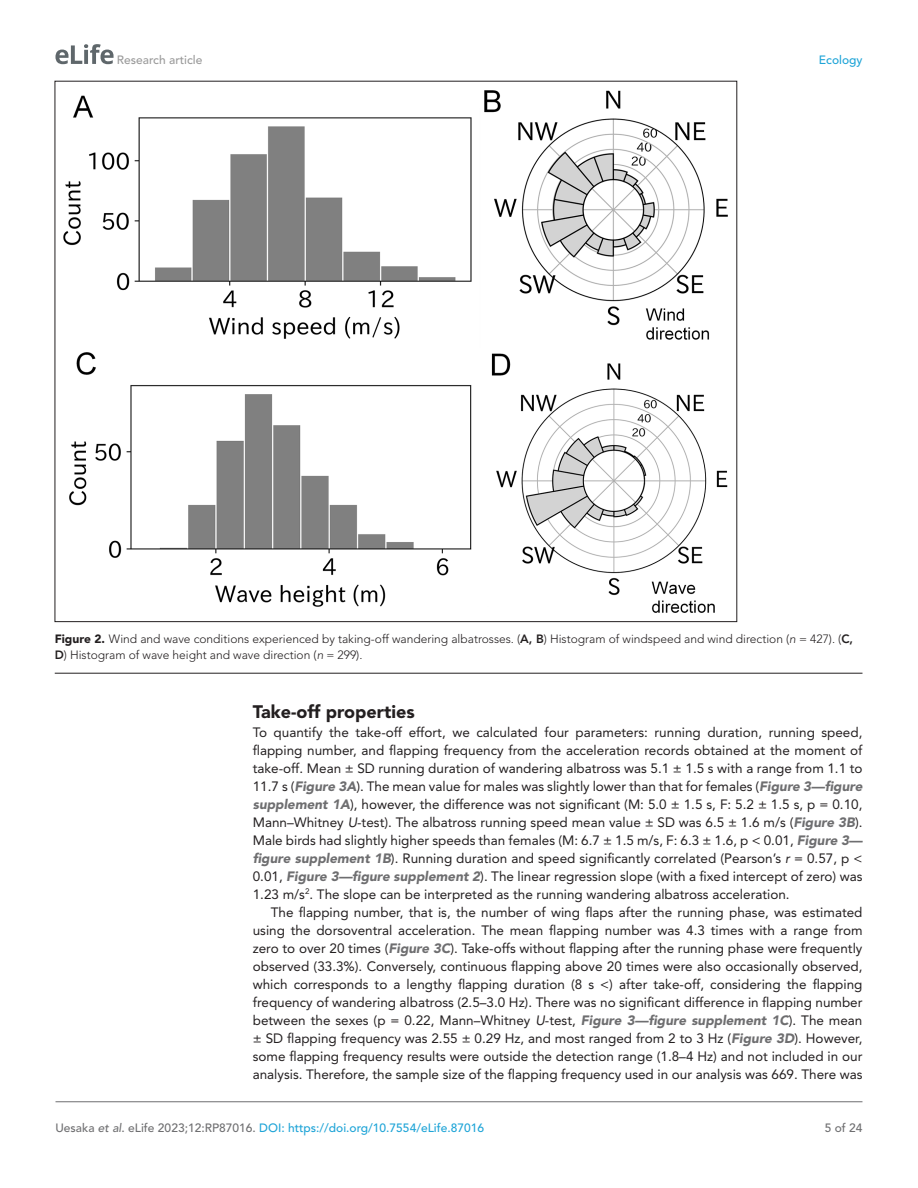
<style>
.page{position:relative;width:918px;height:1188px;background:#fff}
.page>*{position:absolute;margin:0;border:0;box-sizing:border-box;transform-origin:0 0}
.t1{font:900 18px "Avenir LT Std";color:#231f20}
.t2{font:13.5px/18px "Avenir LT Std";color:#231f20;text-align:justify}
.t3{font:300 12px/16.5px "Avenir LT Std";color:#231f20}
.t4{font:500 12px "Avenir LT Std";color:#1ea4d7}
.t5{font:500 12px "Avenir LT Std";color:#9a9a9a}
.t6{font:500 12px "Avenir LT Std";color:#6e6e70}
.s1{font-weight:900}
.s2{font-weight:800}
.s3{font-style:italic}
.s4{font-weight:900;font-style:italic;color:#6e6e70}
.s5{color:#6e6e70}
.s6{font-style:italic;color:#6e6e70}
</style>
<div class="page">
<svg style="left:55px;top:44px;width:59px;height:20px"></svg>
<hr style="left:56px;top:1101px;width:806px;height:1px;background:#6e6e70">
<hr style="left:55px;top:673px;width:807px;height:1px;background:#231f20">
<img style="left:64px;top:90px;width:664px;height:523px">
<p class="t5" style="left:117px;top:53px;width:87px">Research article</p>
<p class="t4" style="left:819px;top:53px;width:45px">Ecology</p>
<p class="t3" style="left:55px;top:630px;width:800px"><span class="s1">Figure 2.</span> Wind and wave conditions experienced by taking-off wandering albatrosses. (<span class="s2">A, B</span>) Histogram of windspeed and wind direction (<span class="s3">n</span> = 427). (<span class="s2">C,<br>D</span>) Histogram of wave height and wave direction (<span class="s3">n</span> = 299).</p>
<h1 class="t1" style="left:253px;top:701px;width:164px">Take-off properties</h1>
<p class="t2" style="left:253px;top:724px;width:611px">To quantify the take-off effort, we calculated four parameters: running duration, running speed, flapping number, and flapping frequency from the acceleration records obtained at the moment of take-off. Mean ± SD running duration of wandering albatross was 5.1 ± 1.5 s with a range from 1.1 to 11.7 s (<span class="s4">Figure 3A</span>). The mean value for males was slightly lower than that for females (<span class="s4">Figure 3—figure supplement 1A</span>), however, the difference was not significant (M: 5.0 ± 1.5 s, F: 5.2 ± 1.5 s, p = 0.10, Mann–Whitney <span class="s3">U</span>-test). The albatross running speed mean value ± SD was 6.5 ± 1.6 m/s (<span class="s4">Figure 3B</span>).<br>Male birds had slightly higher speeds than females (M: 6.7 ± 1.5 m/s, F: 6.3 ± 1.6, p &lt; 0.01, <span class="s4">Figure 3— figure supplement 1B</span>). Running duration and speed significantly correlated (Pearson’s <span class="s3">r</span> = 0.57, p &lt; 0.01, <span class="s4">Figure 3—figure supplement 2</span>). The linear regression slope (with a fixed intercept of zero) was 1.23 m/s<sup>2</sup>. The slope can be interpreted as the running wandering albatross acceleration.</p>
<p class="t2" style="left:253px;top:904px;width:611px;text-indent:18px">The flapping number, that is, the number of wing flaps after the running phase, was estimated using the dorsoventral acceleration. The mean flapping number was 4.3 times with a range from zero to over 20 times (<span class="s4">Figure 3C</span>). Take-offs without flapping after the running phase were frequently observed (33.3%). Conversely, continuous flapping above 20 times were also occasionally observed, which corresponds to a lengthy flapping duration (8 s &lt;) after take-off, considering the flapping frequency of wandering albatross (2.5–3.0 Hz). There was no significant difference in flapping number between the sexes (p = 0.22, Mann–Whitney <span class="s3">U</span>-test, <span class="s4">Figure 3—figure supplement 1C</span>). The mean ± SD flapping frequency was 2.55 ± 0.29 Hz, and most ranged from 2 to 3 Hz (<span class="s4">Figure 3D</span>). However, some flapping frequency results were outside the detection range (1.8–4 Hz) and not included in our analysis. Therefore, the sample size of the flapping frequency used in our analysis was 669. There was</p>
<p class="t4" style="left:56px;top:1121px;width:430px"><span class="s5">Uesaka</span> <span class="s6">et al</span><span class="s5">. eLife 2023;12:RP87016.</span> DOI: https://doi.org/10.7554/eLife.87016</p>
<p class="t6" style="left:825px;top:1121px;width:39px">5 of 24</p>
</div>
